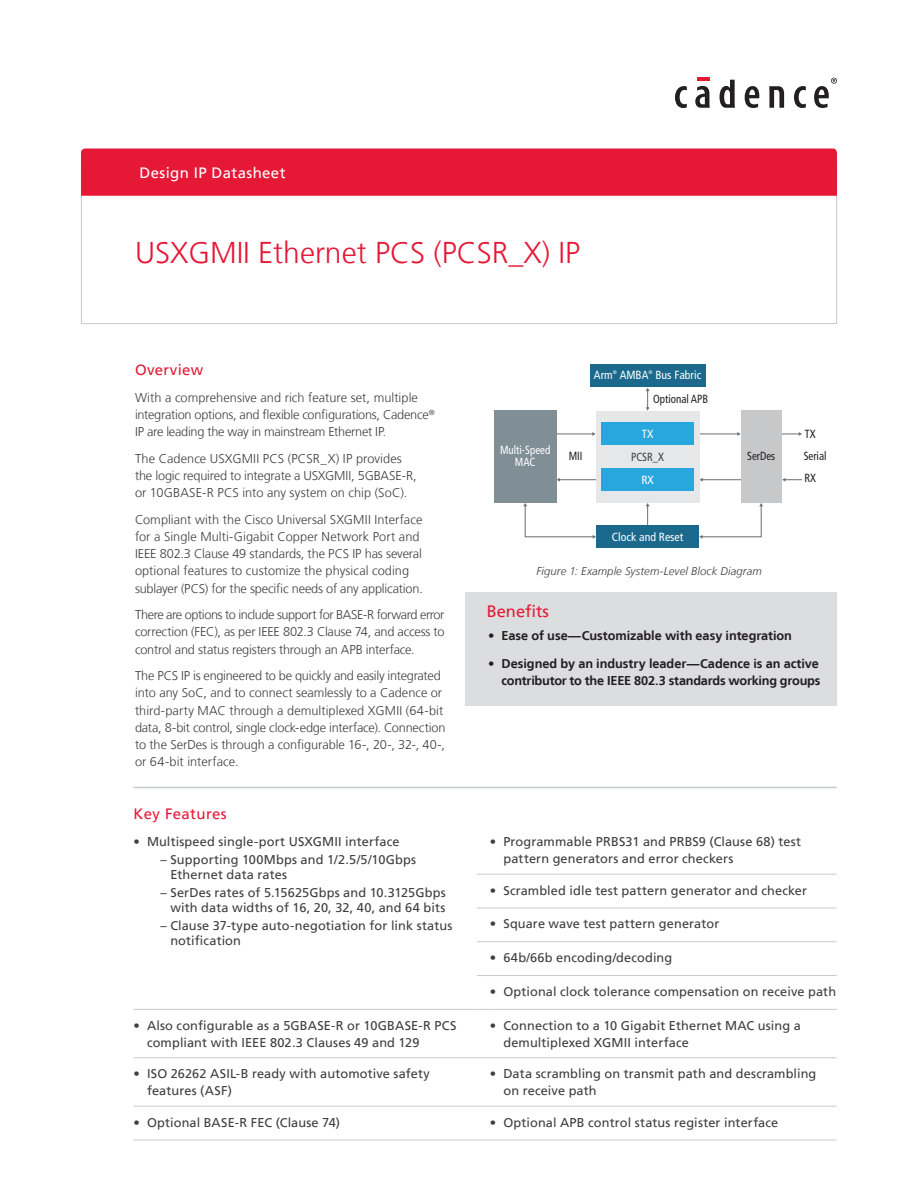
<style>
.page{position:relative;width:918px;height:1188px;background:#fff}
.page>*{position:absolute;margin:0;border:0;box-sizing:border-box;transform-origin:0 0}
.t1{font:300 30px "Frutiger LT";color:#e51836}
.Body_Header_A{font:16.5px "Frutiger LT";color:#e51836}
.Body_Header_A-2{font:15px "Frutiger LT";letter-spacing:.025em;color:#e51836}
.t2{font:15px "Frutiger LT";letter-spacing:.025em;color:#fff}
.Body{font:300 12.75px/17.2px "Frutiger LT";letter-spacing:-.005em;color:#3e3e3f}
.Feature_Bullet_1{font:12.75px/17.2px "Frutiger LT";letter-spacing:.01em;color:#3e3e3f}
.t3{font:700 12.75px/17.2px "Frutiger LT";letter-spacing:-.005em;color:#231f20;text-align:right}
.t4{font:condensed 11.85px "Frutiger LT Pro";color:#fff}
.t5{font:condensed 11.85px "Frutiger LT Pro";color:#231f20;scale:.93 1}
.t6{font:condensed 11.85px/12.5px "Frutiger LT Pro";color:#fff;text-align:center;scale:.93 1}
.t7{font:condensed 11.85px "Frutiger LT Pro";color:#3e3e3f;scale:.93 1}
.t8{font:italic 300 11.25px "Frutiger LT";letter-spacing:.01em;color:#3e3e3f}
.t9{font:condensed 5.1px "Frutiger LT Pro";color:#fff}
</style>
<div class="page">
<div style="left:81px;top:148px;width:756px;height:48px;background:#e51836"></div>
<svg style="left:675px;top:86px;width:12px;height:22px"></svg>
<svg style="left:695px;top:78px;width:15px;height:30px"></svg>
<svg style="left:720px;top:80px;width:15px;height:28px"></svg>
<svg style="left:745px;top:86px;width:14px;height:22px"></svg>
<svg style="left:769px;top:86px;width:15px;height:22px"></svg>
<svg style="left:794px;top:86px;width:12px;height:22px"></svg>
<svg style="left:814px;top:78px;width:23px;height:30px"></svg>
<hr style="left:697px;top:434px;width:41px;height:1px;background:#6c6d70">
<svg style="left:737px;top:432px;width:4px;height:4px"></svg>
<hr style="left:702px;top:479px;width:42px;height:1px;background:#6c6d70">
<svg style="left:699px;top:478px;width:4px;height:4px"></svg>
<hr style="left:552px;top:434px;width:41px;height:1px;background:#6c6d70">
<svg style="left:592px;top:432px;width:4px;height:4px"></svg>
<hr style="left:559px;top:479px;width:40px;height:1px;background:#6c6d70">
<hr style="left:761px;top:434px;width:38px;height:1px;background:#6c6d70">
<svg style="left:782px;top:478px;width:20px;height:4px"></svg>
<svg style="left:646px;top:388px;width:4px;height:23px"></svg>
<svg style="left:646px;top:503px;width:4px;height:22px"></svg>
<svg style="left:699px;top:503px;width:64px;height:36px"></svg>
<svg style="left:523px;top:503px;width:73px;height:36px"></svg>
<div style="left:741px;top:410px;width:40px;height:93px;background:#c7c8ca"></div>
<div style="left:494px;top:410px;width:62px;height:93px;background:#808e96"></div>
<div style="left:596px;top:411px;width:103px;height:92px;background:#e6e7e9"></div>
<div style="left:596px;top:525px;width:103px;height:23px;background:#1b6a8e"></div>
<div style="left:590px;top:364px;width:115px;height:23px;background:#1b6a8e"></div>
<div style="left:602px;top:468px;width:92px;height:23px;background:#28a7df"></div>
<div style="left:602px;top:423px;width:92px;height:22px;background:#28a7df"></div>
<div style="left:465px;top:592px;width:371px;height:114px;background:#dcdddf"></div>
<svg style="left:477px;top:941px;width:13px;height:1px"></svg>
<hr style="left:490px;top:941px;width:347px;height:1px;background:#c7c8ca">
<svg style="left:477px;top:975px;width:13px;height:1px"></svg>
<hr style="left:490px;top:975px;width:347px;height:1px;background:#c7c8ca">
<hr style="left:134px;top:1009px;width:343px;height:1px;background:#c7c8ca">
<svg style="left:477px;top:1009px;width:13px;height:1px"></svg>
<hr style="left:490px;top:1009px;width:347px;height:1px;background:#c7c8ca">
<hr style="left:134px;top:1057px;width:343px;height:1px;background:#c7c8ca">
<svg style="left:477px;top:1057px;width:13px;height:1px"></svg>
<hr style="left:490px;top:1057px;width:347px;height:1px;background:#c7c8ca">
<hr style="left:134px;top:1106px;width:343px;height:1px;background:#c7c8ca">
<svg style="left:477px;top:1106px;width:13px;height:1px"></svg>
<hr style="left:490px;top:1106px;width:347px;height:1px;background:#c7c8ca">
<hr style="left:134px;top:1140px;width:343px;height:1px;background:#c7c8ca">
<svg style="left:477px;top:1140px;width:13px;height:1px"></svg>
<hr style="left:490px;top:1140px;width:347px;height:1px;background:#c7c8ca">
<svg style="left:477px;top:874px;width:13px;height:1px"></svg>
<svg style="left:477px;top:908px;width:13px;height:1px"></svg>
<hr style="left:490px;top:874px;width:347px;height:1px;background:#c7c8ca">
<hr style="left:490px;top:908px;width:347px;height:1px;background:#c7c8ca">
<hr style="left:134px;top:787px;width:343px;height:1px;background:#c7c8ca">
<svg style="left:477px;top:787px;width:13px;height:1px"></svg>
<hr style="left:490px;top:787px;width:347px;height:1px;background:#c7c8ca">
<p class="t2" style="left:140px;top:164px;width:147px">Design IP Datasheet</p>
<h1 class="t1" style="left:135px;top:235px;width:447px">USXGMII Ethernet PCS (PCSR_X) IP</h1>
<p class="Body_Header_A-2" style="left:135px;top:361px;width:70px">Overview</p>
<p class="Body" style="left:135px;top:389px;width:301px">With a comprehensive and rich feature set, multiple integration options, and flexible configurations, Cadence<sup>®<br></sup>IP are leading the way in mainstream Ethernet IP.</p>
<p class="Body" style="left:135px;top:450px;width:283px">The Cadence USXGMII PCS (PCSR_X) IP provides the logic required to integrate a USXGMII, 5GBASE-R, or 10GBASE-R PCS into any system on chip (SoC).</p>
<p class="Body" style="left:135px;top:511px;width:289px">Compliant with the Cisco Universal SXGMII Interface for a Single Multi-Gigabit Copper Network Port and IEEE 802.3 Clause 49 standards, the PCS IP has several optional features to customize the physical coding sublayer (PCS) for the specific needs of any application.</p>
<p class="Body" style="left:135px;top:606px;width:311px;text-align:justify">There are options to include support for BASE-R forward error correction (FEC), as per IEEE 802.3 Clause 74, and access to control and status registers through an APB interface.</p>
<p class="Body" style="left:135px;top:667px;width:312px">The PCS IP is engineered to be quickly and easily integrated into any SoC, and to connect seamlessly to a Cadence or third-party MAC through a demultiplexed XGMII (64-bit data, 8-bit control, single clock-edge interface). Connection to the SerDes is through a configurable 16-, 20-, 32-, 40-, or 64-bit interface.</p>
<p class="Body_Header_A-2" style="left:134px;top:805px;width:95px">Key Features</p>
<p class="Feature_Bullet_1" style="left:134px;top:833px;width:268px">• Multispeed single-port USXGMII interface</p>
<p class="Feature_Bullet_1" style="left:170px;top:852px;width:247px;line-height:15.3px;text-indent:-10px">– Supporting 100Mbps and 1/2.5/5/10Gbps<br>Ethernet data rates</p>
<p class="Feature_Bullet_1" style="left:160px;top:885px;width:287px;line-height:15.3px;text-align:right">– SerDes rates of 5.15625Gbps and 10.3125Gbps with data widths of 16, 20, 32, 40, and 64 bits</p>
<p class="Feature_Bullet_1" style="left:170px;top:918px;width:284px;line-height:15.3px;text-indent:-10px">– Clause 37-type auto-negotiation for link status notification</p>
<p class="t4" style="left:594px;top:368px;width:20px">Arm</p>
<p class="t9" style="left:613px;top:369px;width:6px">®</p>
<p class="t4" style="left:620px;top:368px;width:30px">AMBA</p>
<p class="t9" style="left:649px;top:369px;width:6px">®</p>
<p class="t4" style="left:655px;top:368px;width:47px">Bus Fabric</p>
<p class="t5" style="left:653px;top:392px;width:61px">Optional APB</p>
<p class="t5" style="left:805px;top:427px;width:13px">TX</p>
<p class="t5" style="left:804px;top:471px;width:14px">RX</p>
<p class="t4" style="left:642px;top:427px;width:13px">TX</p>
<p class="t6" style="left:500px;top:444px;width:56px">Multi-Speed<br>MAC</p>
<p class="t7" style="left:631px;top:450px;width:37px">PCSR_X</p>
<p class="t5" style="left:569px;top:449px;width:16px">MII</p>
<p class="t5" style="left:804px;top:449px;width:26px">Serial</p>
<p class="t5" style="left:747px;top:449px;width:32px">SerDes</p>
<p class="t4" style="left:641px;top:473px;width:14px">RX</p>
<p class="t4" style="left:612px;top:530px;width:73px">Clock and Reset</p>
<p class="t8" style="left:537px;top:565px;width:227px">Figure 1: Example System-Level Block Diagram</p>
<p class="Body_Header_A" style="left:487px;top:601px;width:64px">Benefits</p>
<p class="t3" style="left:488px;top:627px;width:306px">• Ease of use—Customizable with easy integration</p>
<p class="t3" style="left:488px;top:655px;width:334px">• Designed by an industry leader—Cadence is an active contributor to the IEEE 802.3 standards working groups</p>
<p class="Feature_Bullet_1" style="left:503px;top:833px;width:299px;text-indent:-14px">• Programmable PRBS31 and PRBS9 (Clause 68) test pattern generators and error checkers</p>
<p class="Feature_Bullet_1" style="left:490px;top:882px;width:319px">• Scrambled idle test pattern generator and checker</p>
<p class="Feature_Bullet_1" style="left:490px;top:915px;width:231px">• Square wave test pattern generator</p>
<p class="Feature_Bullet_1" style="left:490px;top:949px;width:184px">• 64b/66b encoding/decoding</p>
<p class="Feature_Bullet_1" style="left:490px;top:983px;width:348px">• Optional clock tolerance compensation on receive path</p>
<p class="Feature_Bullet_1" style="left:147px;top:1017px;width:311px;text-indent:-14px">• Also configurable as a 5GBASE-R or 10GBASE-R PCS compliant with IEEE 802.3 Clauses 49 and 129</p>
<p class="Feature_Bullet_1" style="left:503px;top:1017px;width:299px;text-indent:-14px">• Connection to a 10 Gigabit Ethernet MAC using a demultiplexed XGMII interface</p>
<p class="Feature_Bullet_1" style="left:147px;top:1065px;width:285px;text-indent:-14px">• ISO 26262 ASIL-B ready with automotive safety features (ASF)</p>
<p class="Feature_Bullet_1" style="left:503px;top:1065px;width:315px;text-indent:-14px">• Data scrambling on transmit path and descrambling on receive path</p>
<p class="Feature_Bullet_1" style="left:134px;top:1114px;width:208px">• Optional BASE-R FEC (Clause 74)</p>
<p class="Feature_Bullet_1" style="left:490px;top:1114px;width:290px">• Optional APB control status register interface</p>
</div>
